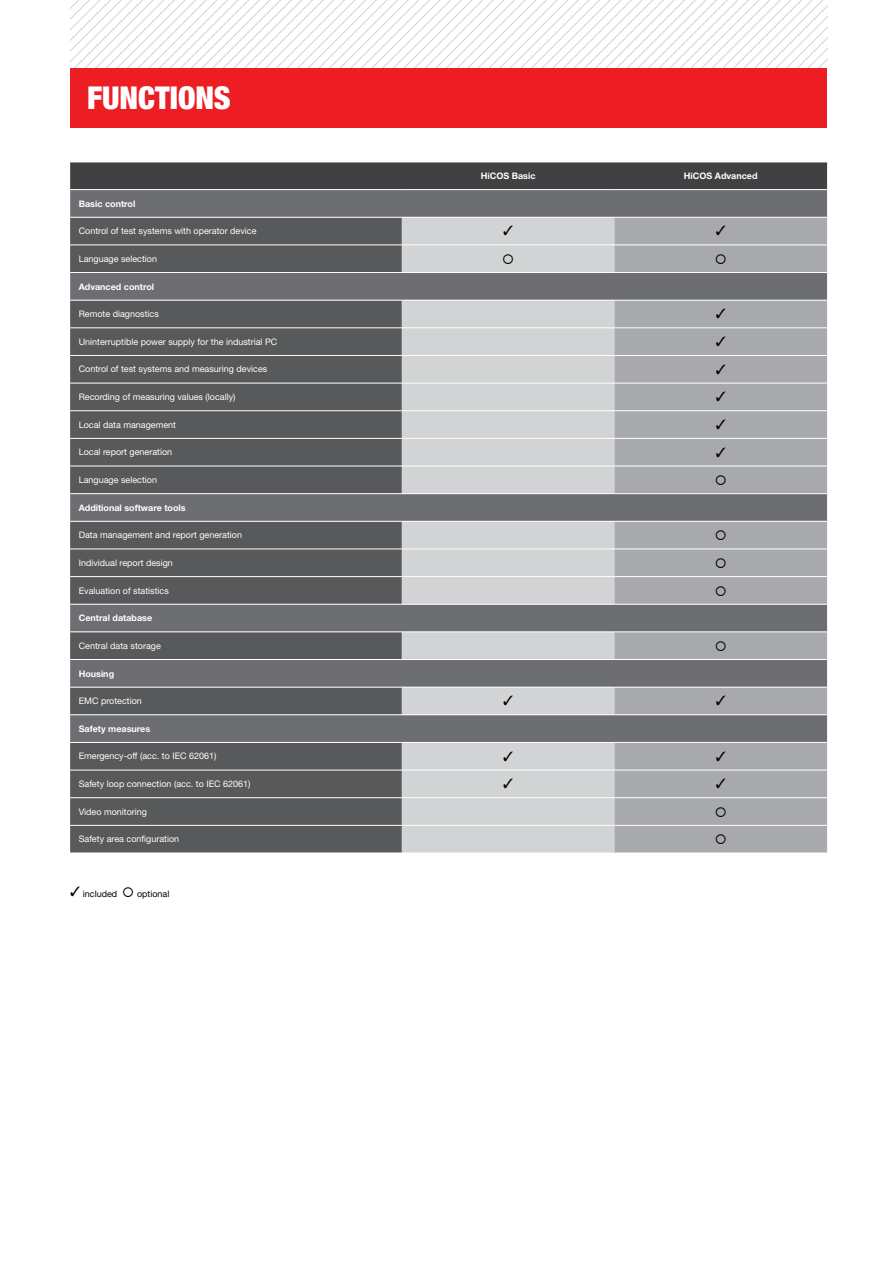
<style>
.page{position:relative;width:893px;height:1263px;background:#fff}
.page>*{position:absolute;margin:0;border:0;box-sizing:border-box;transform-origin:0 0}
.t1{font:900 condensed 31.5px "Helvetica Neue LT Std";letter-spacing:-.005em;color:#fff}
.t2{font:9px "Helvetica Neue LT Std";color:#fff}
.t3{font:700 9px "Helvetica Neue LT Std";color:#fff}
.t4{font:9px "Helvetica Neue LT Std";color:#000}
</style>
<div class="page">
<svg style="left:70px;top:0;width:757px;height:68px"></svg>
<div style="left:70px;top:68px;width:757px;height:60px;background:#ed1d24"></div>
<div style="left:70px;top:163px;width:757px;height:26px;background:#414042"></div>
<svg style="left:70px;top:190px;width:757px;height:27px;fill:#6d6e71"></svg>
<svg style="left:70px;top:218px;width:332px;height:635px;fill:#58595b"></svg>
<svg style="left:402px;top:218px;width:212px;height:635px;fill:#d1d3d4"></svg>
<svg style="left:614px;top:218px;width:213px;height:635px;fill:#a7a9ac"></svg>
<hr style="left:70px;top:244px;width:332px;height:1px;background:#fff">
<hr style="left:402px;top:244px;width:212px;height:1px;background:#fff">
<hr style="left:614px;top:244px;width:213px;height:1px;background:#fff">
<hr style="left:70px;top:272px;width:332px;height:1px;background:#fff">
<hr style="left:402px;top:272px;width:212px;height:1px;background:#fff">
<hr style="left:614px;top:272px;width:213px;height:1px;background:#fff">
<hr style="left:70px;top:300px;width:332px;height:1px;background:#fff">
<hr style="left:402px;top:300px;width:212px;height:1px;background:#fff">
<hr style="left:614px;top:300px;width:213px;height:1px;background:#fff">
<hr style="left:70px;top:327px;width:332px;height:1px;background:#fff">
<hr style="left:402px;top:327px;width:212px;height:1px;background:#fff">
<hr style="left:614px;top:327px;width:213px;height:1px;background:#fff">
<hr style="left:70px;top:355px;width:332px;height:1px;background:#fff">
<hr style="left:402px;top:355px;width:212px;height:1px;background:#fff">
<hr style="left:614px;top:355px;width:213px;height:1px;background:#fff">
<hr style="left:70px;top:383px;width:332px;height:1px;background:#fff">
<hr style="left:402px;top:383px;width:212px;height:1px;background:#fff">
<hr style="left:614px;top:383px;width:213px;height:1px;background:#fff">
<hr style="left:70px;top:410px;width:332px;height:1px;background:#fff">
<hr style="left:402px;top:410px;width:212px;height:1px;background:#fff">
<hr style="left:614px;top:410px;width:213px;height:1px;background:#fff">
<hr style="left:70px;top:438px;width:332px;height:1px;background:#fff">
<hr style="left:402px;top:438px;width:212px;height:1px;background:#fff">
<hr style="left:614px;top:438px;width:213px;height:1px;background:#fff">
<hr style="left:70px;top:466px;width:332px;height:1px;background:#fff">
<hr style="left:402px;top:466px;width:212px;height:1px;background:#fff">
<hr style="left:614px;top:466px;width:213px;height:1px;background:#fff">
<hr style="left:70px;top:493px;width:332px;height:1px;background:#fff">
<hr style="left:402px;top:493px;width:212px;height:1px;background:#fff">
<hr style="left:614px;top:493px;width:213px;height:1px;background:#fff">
<hr style="left:70px;top:521px;width:332px;height:1px;background:#fff">
<hr style="left:402px;top:521px;width:212px;height:1px;background:#fff">
<hr style="left:614px;top:521px;width:213px;height:1px;background:#fff">
<hr style="left:70px;top:549px;width:332px;height:1px;background:#fff">
<hr style="left:402px;top:549px;width:212px;height:1px;background:#fff">
<hr style="left:614px;top:549px;width:213px;height:1px;background:#fff">
<hr style="left:70px;top:576px;width:332px;height:1px;background:#fff">
<hr style="left:402px;top:576px;width:212px;height:1px;background:#fff">
<hr style="left:614px;top:576px;width:213px;height:1px;background:#fff">
<hr style="left:70px;top:604px;width:332px;height:1px;background:#fff">
<hr style="left:402px;top:604px;width:212px;height:1px;background:#fff">
<hr style="left:614px;top:604px;width:213px;height:1px;background:#fff">
<hr style="left:70px;top:631px;width:332px;height:1px;background:#fff">
<hr style="left:402px;top:631px;width:212px;height:1px;background:#fff">
<hr style="left:614px;top:631px;width:213px;height:1px;background:#fff">
<hr style="left:70px;top:659px;width:332px;height:1px;background:#fff">
<hr style="left:402px;top:659px;width:212px;height:1px;background:#fff">
<hr style="left:614px;top:659px;width:213px;height:1px;background:#fff">
<hr style="left:70px;top:687px;width:332px;height:1px;background:#fff">
<hr style="left:402px;top:687px;width:212px;height:1px;background:#fff">
<hr style="left:614px;top:687px;width:213px;height:1px;background:#fff">
<hr style="left:70px;top:714px;width:332px;height:1px;background:#fff">
<hr style="left:402px;top:714px;width:212px;height:1px;background:#fff">
<hr style="left:614px;top:714px;width:213px;height:1px;background:#fff">
<hr style="left:70px;top:742px;width:332px;height:1px;background:#fff">
<hr style="left:402px;top:742px;width:212px;height:1px;background:#fff">
<hr style="left:614px;top:742px;width:213px;height:1px;background:#fff">
<hr style="left:70px;top:770px;width:332px;height:1px;background:#fff">
<hr style="left:402px;top:770px;width:212px;height:1px;background:#fff">
<hr style="left:614px;top:770px;width:213px;height:1px;background:#fff">
<hr style="left:70px;top:797px;width:332px;height:1px;background:#fff">
<hr style="left:402px;top:797px;width:212px;height:1px;background:#fff">
<hr style="left:614px;top:797px;width:213px;height:1px;background:#fff">
<hr style="left:70px;top:825px;width:332px;height:1px;background:#fff">
<hr style="left:402px;top:825px;width:212px;height:1px;background:#fff">
<hr style="left:614px;top:825px;width:213px;height:1px;background:#fff">
<svg style="left:504px;top:226px;width:9px;height:10px"></svg>
<svg style="left:716px;top:226px;width:9px;height:10px"></svg>
<svg style="left:503px;top:254px;width:10px;height:10px"></svg>
<svg style="left:716px;top:254px;width:10px;height:10px"></svg>
<svg style="left:716px;top:309px;width:9px;height:9px"></svg>
<svg style="left:716px;top:336px;width:9px;height:10px"></svg>
<svg style="left:716px;top:364px;width:9px;height:10px"></svg>
<svg style="left:716px;top:392px;width:9px;height:9px"></svg>
<svg style="left:716px;top:419px;width:9px;height:10px"></svg>
<svg style="left:716px;top:447px;width:9px;height:10px"></svg>
<svg style="left:716px;top:475px;width:10px;height:10px"></svg>
<svg style="left:716px;top:530px;width:10px;height:10px"></svg>
<svg style="left:716px;top:558px;width:10px;height:10px"></svg>
<svg style="left:716px;top:586px;width:10px;height:10px"></svg>
<svg style="left:716px;top:641px;width:10px;height:10px"></svg>
<svg style="left:504px;top:696px;width:9px;height:9px"></svg>
<svg style="left:716px;top:696px;width:9px;height:9px"></svg>
<svg style="left:504px;top:751px;width:9px;height:10px"></svg>
<svg style="left:716px;top:751px;width:9px;height:10px"></svg>
<svg style="left:504px;top:779px;width:9px;height:9px"></svg>
<svg style="left:716px;top:779px;width:9px;height:9px"></svg>
<svg style="left:716px;top:807px;width:10px;height:10px"></svg>
<svg style="left:716px;top:834px;width:10px;height:10px"></svg>
<h1 class="t1" style="left:87px;top:78px;width:145px">FUNCTIONS</h1>
<p class="t3" style="left:79px;top:198px;width:58px">Basic control</p>
<p class="t2" style="left:79px;top:226px;width:179px">Control of test systems with operator device</p>
<p class="t2" style="left:79px;top:253px;width:80px">Language selection</p>
<p class="t3" style="left:79px;top:281px;width:77px">Advanced control</p>
<p class="t2" style="left:79px;top:309px;width:82px">Remote diagnostics</p>
<p class="t2" style="left:79px;top:336px;width:200px">Uninterruptible power supply for the industrial PC</p>
<p class="t2" style="left:79px;top:364px;width:190px">Control of test systems and measuring devices</p>
<p class="t2" style="left:79px;top:392px;width:158px">Recording of measuring values (locally)</p>
<p class="t2" style="left:79px;top:419px;width:99px">Local data management</p>
<p class="t2" style="left:79px;top:447px;width:95px">Local report generation</p>
<p class="t2" style="left:79px;top:474px;width:80px">Language selection</p>
<p class="t3" style="left:79px;top:502px;width:109px">Additional software tools</p>
<p class="t2" style="left:79px;top:530px;width:165px">Data management and report generation</p>
<p class="t2" style="left:79px;top:557px;width:96px">Individual report design</p>
<p class="t2" style="left:79px;top:585px;width:92px">Evaluation of statistics</p>
<p class="t3" style="left:79px;top:612px;width:75px">Central database</p>
<p class="t2" style="left:79px;top:640px;width:84px">Central data storage</p>
<p class="t3" style="left:79px;top:668px;width:37px">Housing</p>
<p class="t2" style="left:79px;top:696px;width:65px">EMC protection</p>
<p class="t3" style="left:79px;top:723px;width:73px">Safety measures</p>
<p class="t2" style="left:79px;top:751px;width:139px">Emergency-off (acc. to IEC 62061)</p>
<p class="t2" style="left:79px;top:778px;width:173px">Safety loop connection (acc. to IEC 62061)</p>
<p class="t2" style="left:79px;top:806px;width:70px">Video monitoring</p>
<p class="t2" style="left:79px;top:834px;width:102px">Safety area configuration</p>
<p class="t4" style="left:70px;top:888px;width:101px">✓ included ○ optional</p>
<p class="t3" style="left:481px;top:170px;width:56px">HiCOS Basic</p>
<p class="t3" style="left:684px;top:170px;width:75px">HiCOS Advanced</p>
</div>
